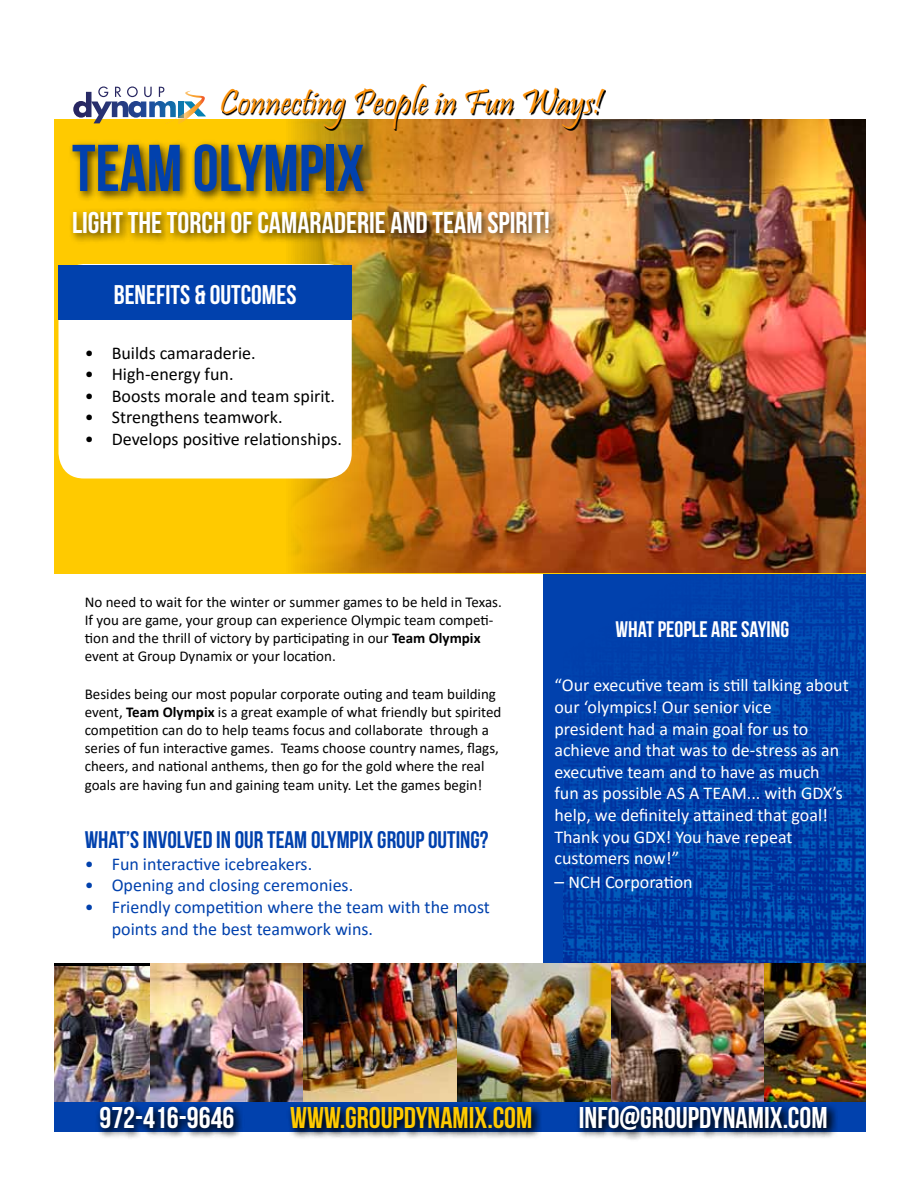
<style>
.page{position:relative;width:918px;height:1188px;background:#fff}
.page>*{position:absolute;margin:0;border:0;box-sizing:border-box;transform-origin:0 0}
.t1{font:66px "Bebas Neue";color:#0141ad}
.t2{font:36px "Pristina";color:#ff940b}
.t3{font:30px "Bebas Neue";color:#fff}
.t4{font:30px "Bebas Neue";color:#ffca00}
.t5{font:27px "Bebas Neue";color:#fff}
.t6{font:24px "Bebas Neue";color:#0141ad}
.t7{font:22.5px "Bebas Neue";color:#fff}
.t8{font:18px/21.6px "Calibri";color:#fff}
.t9{font:18px/21.6px "Calibri";color:#0141ad}
.t10{font:18px "Calibri";color:#000}
.t11{font:15px/18px "Calibri";color:#000}
.s1{font-weight:700}
.s2{font-size:19.5px}
</style>
<div class="page">
<div style="left:543px;top:573px;width:322px;height:398px;background:#0141ad"></div>
<img style="left:563px;top:574px;width:301px;height:389px">
<div style="left:54px;top:120px;width:811px;height:454px;background:#ffca00"></div>
<img style="left:150px;top:963px;width:154px;height:139px">
<img style="left:283px;top:119px;width:582px;height:453px">
<div style="left:67px;top:139px;width:307px;height:64px;background:#000;opacity:.75"></div>
<div style="left:68px;top:207px;width:492px;height:37px;background:#000;opacity:.75"></div>
<img style="left:54px;top:966px;width:95px;height:136px">
<img style="left:304px;top:964px;width:153px;height:138px">
<img style="left:457px;top:963px;width:154px;height:139px">
<img style="left:611px;top:963px;width:153px;height:139px">
<img style="left:764px;top:963px;width:101px;height:139px">
<div style="left:54px;top:1102px;width:811px;height:30px;background:#0141ad"></div>
<div style="left:58px;top:264px;width:294px;height:214px;background:#fff;border-radius:26px"></div>
<div style="left:58px;top:265px;width:294px;height:54px;background:#0141ad"></div>
<svg style="left:222px;top:85px;width:384px;height:45px"></svg>
<div style="left:96px;top:1102px;width:742px;height:40px;background:#0040ab"></div>
<div style="left:96px;top:1104px;width:742px;height:37px;background:#000;opacity:.75"></div>
<svg style="left:73px;top:86px;width:133px;height:37px"></svg>
<h2 class="t2" style="left:219px;top:82px;width:384px">Connecting People in Fun Ways!</h2>
<h1 class="t1" style="left:72px;top:132px;width:294px">TEAM OLYMPIX</h1>
<h3 class="t3" style="left:72px;top:206px;width:479px">LIGHT THE TORCH OF CAMARADERIE AND TEAM SPIRIT!</h3>
<h3 class="t5" style="left:114px;top:279px;width:184px">BENEFITS &amp; OUTCOMES</h3>
<p class="t10" style="left:85px;top:340px;width:173px">• Builds camaraderie.</p>
<p class="t10" style="left:85px;top:362px;width:150px">• High-energy fun.</p>
<p class="t10" style="left:85px;top:383px;width:252px">• Boosts morale and team spirit.</p>
<p class="t10" style="left:85px;top:405px;width:199px">• Strengthens teamwork.</p>
<p class="t10" style="left:85px;top:426px;width:259px">• Develops positive relationships.</p>
<p class="t11" style="left:85px;top:592px;width:419px">No need to wait for the winter or summer games to be held in Texas.<br>If you are game, your group can experience Olympic team competi&shy;tion and the thrill of victory by participating in our <span class="s1">Team Olympix </span>event at Group Dynamix or your location.</p>
<p class="t11" style="left:85px;top:684px;width:418px">Besides being our most popular corporate outing and team building event, <span class="s1">Team Olympix</span> is a great example of what friendly but spirited competition can do to help teams focus and collaborate through a series of fun interactive games. Teams choose country names, flags, cheers, and national anthems, then go for the gold where the real</p>
<p class="t11" style="left:85px;top:776px;width:399px">goals are having fun and gaining team unity. Let the games begin!</p>
<h3 class="t6" style="left:85px;top:827px;width:405px">WHAT’S INVOLVED IN OUR TEAM OLYMPIX GROUP OUTING?</h3>
<p class="t9" style="left:85px;top:853px;width:229px">• Fun interactive icebreakers.</p>
<p class="t9" style="left:85px;top:874px;width:270px">• Opening and closing ceremonies.</p>
<p class="t9" style="left:112px;top:896px;width:380px;text-indent:-27px">• Friendly competition where the team with the most points and the best teamwork wins.</p>
<h3 class="t7" style="left:616px;top:617px;width:175px">WHAT PEOPLE ARE SAYING</h3>
<p class="t8" style="left:554px;top:674px;width:296px">“Our executive team is still talking about our ‘olympics! Our senior vice<br>president had a main goal for us to achieve and that was to de-stress as an executive team and to have as much<br>fun as possible AS A TEAM... with GDX’s help, we definitely attained that goal!<br>Thank you GDX! You have repeat customers now!”</p>
<p class="t8" style="left:554px;top:870px;width:140px"><span class="s2">–</span> NCH Corporation</p>
<h3 class="t3" style="left:99px;top:1102px;width:136px">972-416-9646</h3>
<h3 class="t4" style="left:290px;top:1102px;width:244px">WWW.GROUPDYNAMIX.COM</h3>
<h3 class="t3" style="left:579px;top:1102px;width:250px">INFO@GROUPDYNAMIX.COM</h3>
</div>
